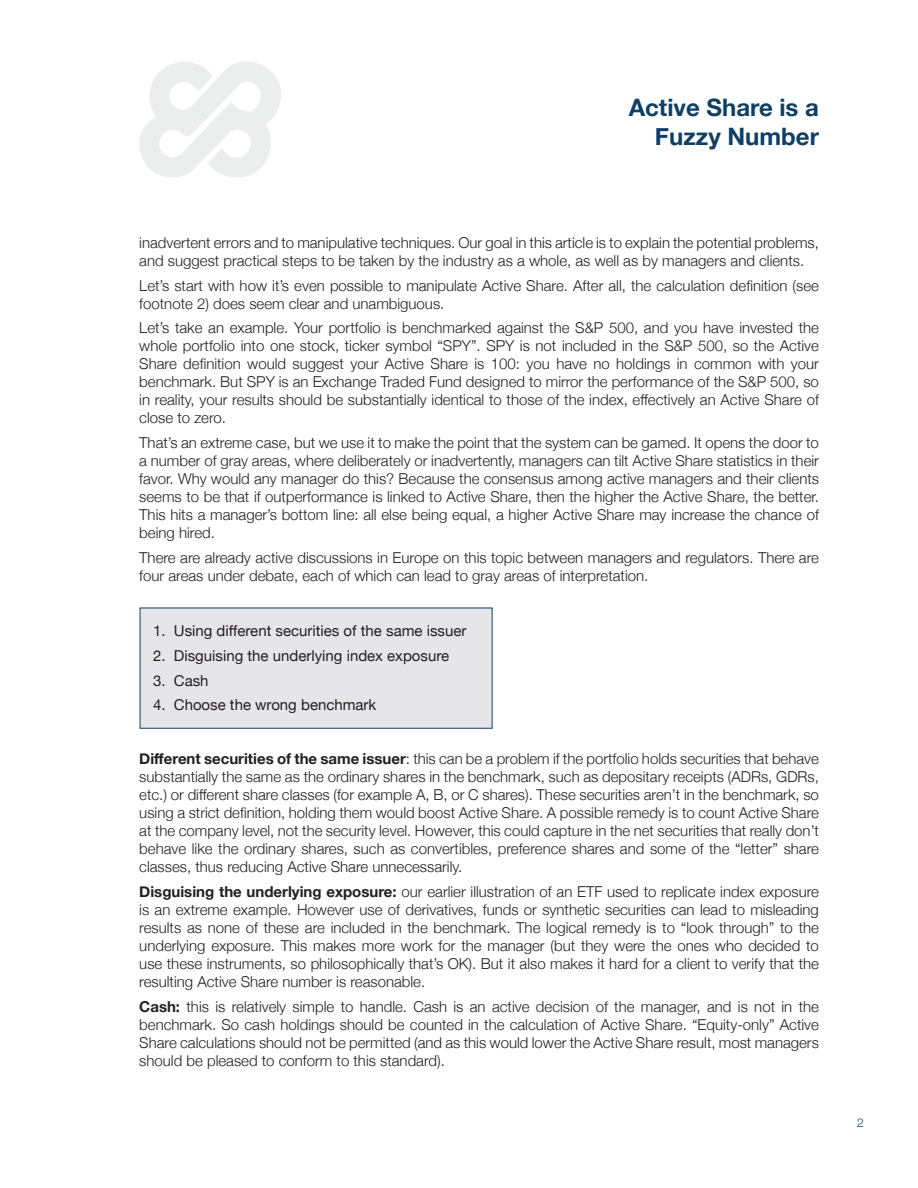
<style>
.page{position:relative;width:918px;height:1188px;background:#fff}
.page>*{position:absolute;margin:0;border:0;box-sizing:border-box;transform-origin:0 0}
.t1{font:700 24px/28.8px "Helvetica Neue";color:#103f66;text-align:right}
.t2{font:300 15px/18px "Helvetica Neue";color:#231f20;text-align:justify}
.t3{font:15px "Helvetica Neue";color:#231f20}
.t4{font:300 12px "Helvetica Neue";color:#103f66}
.s1{font-weight:700}
</style>
<div class="page">
<svg style="left:140px;top:61px;width:141px;height:117px"></svg>
<div style="left:140px;top:608px;width:353px;height:121px;background:#e6e6e8;border:1px solid #103f66"></div>
<h1 class="t1" style="left:629px;top:94px;width:192px">Active Share is a<br>Fuzzy Number</h1>
<p class="t2" style="left:139px;top:232px;width:681px">inadvertent errors and to manipulative techniques. Our goal in this article is to explain the potential problems, and suggest practical steps to be taken by the industry as a whole, as well as by managers and clients.</p>
<p class="t2" style="left:139px;top:275px;width:681px">Let’s start with how it’s even possible to manipulate Active Share. After all, the calculation definition (see footnote 2) does seem clear and unambiguous.</p>
<p class="t2" style="left:139px;top:318px;width:681px">Let’s take an example. Your portfolio is benchmarked against the S&amp;P 500, and you have invested the whole portfolio into one stock, ticker symbol “SPY”. SPY is not included in the S&amp;P 500, so the Active Share definition would suggest your Active Share is 100: you have no holdings in common with your benchmark. But SPY is an Exchange Traded Fund designed to mirror the performance of the S&amp;P 500, so in reality, your results should be substantially identical to those of the index, effectively an Active Share of close to zero.</p>
<p class="t2" style="left:139px;top:433px;width:681px">That’s an extreme case, but we use it to make the point that the system can be gamed. It opens the door to a number of gray areas, where deliberately or inadvertently, managers can tilt Active Share statistics in their favor. Why would any manager do this? Because the consensus among active managers and their clients seems to be that if outperformance is linked to Active Share, then the higher the Active Share, the better.<br>This hits a manager’s bottom line: all else being equal, a higher Active Share may increase the chance of being hired.</p>
<p class="t2" style="left:139px;top:547px;width:681px">There are already active discussions in Europe on this topic between managers and regulators. There are four areas under debate, each of which can lead to gray areas of interpretation.</p>
<p class="t3" style="left:153px;top:620px;width:315px">1. Using different securities of the same issuer</p>
<p class="t3" style="left:153px;top:645px;width:298px">2. Disguising the underlying index exposure</p>
<p class="t3" style="left:153px;top:670px;width:57px">3. Cash</p>
<p class="t3" style="left:153px;top:694px;width:225px">4. Choose the wrong benchmark</p>
<p class="t2" style="left:139px;top:749px;width:681px"><span class="s1">Different securities of the same issuer</span>: this can be a problem if the portfolio holds securities that behave substantially the same as the ordinary shares in the benchmark, such as depositary receipts (ADRs, GDRs, etc.) or different share classes (for example A, B, or C shares). These securities aren’t in the benchmark, so using a strict definition, holding them would boost Active Share. A possible remedy is to count Active Share at the company level, not the security level. However, this could capture in the net securities that really don’t behave like the ordinary shares, such as convertibles, preference shares and some of the “letter” share classes, thus reducing Active Share unnecessarily.</p>
<p class="t2" style="left:139px;top:881px;width:681px"><span class="s1">Disguising the underlying exposure:</span> our earlier illustration of an ETF used to replicate index exposure is an extreme example. However use of derivatives, funds or synthetic securities can lead to misleading results as none of these are included in the benchmark. The logical remedy is to “look through” to the underlying exposure. This makes more work for the manager (but they were the ones who decided to use these instruments, so philosophically that’s OK). But it also makes it hard for a client to verify that the resulting Active Share number is reasonable.</p>
<p class="t2" style="left:139px;top:996px;width:681px"><span class="s1">Cash:</span> this is relatively simple to handle. Cash is an active decision of the manager, and is not in the benchmark. So cash holdings should be counted in the calculation of Active Share. “Equity-only” Active Share calculations should not be permitted (and as this would lower the Active Share result, most managers should be pleased to conform to this standard).</p>
<p class="t4" style="left:857px;top:1113px;width:8px">2</p>
</div>
